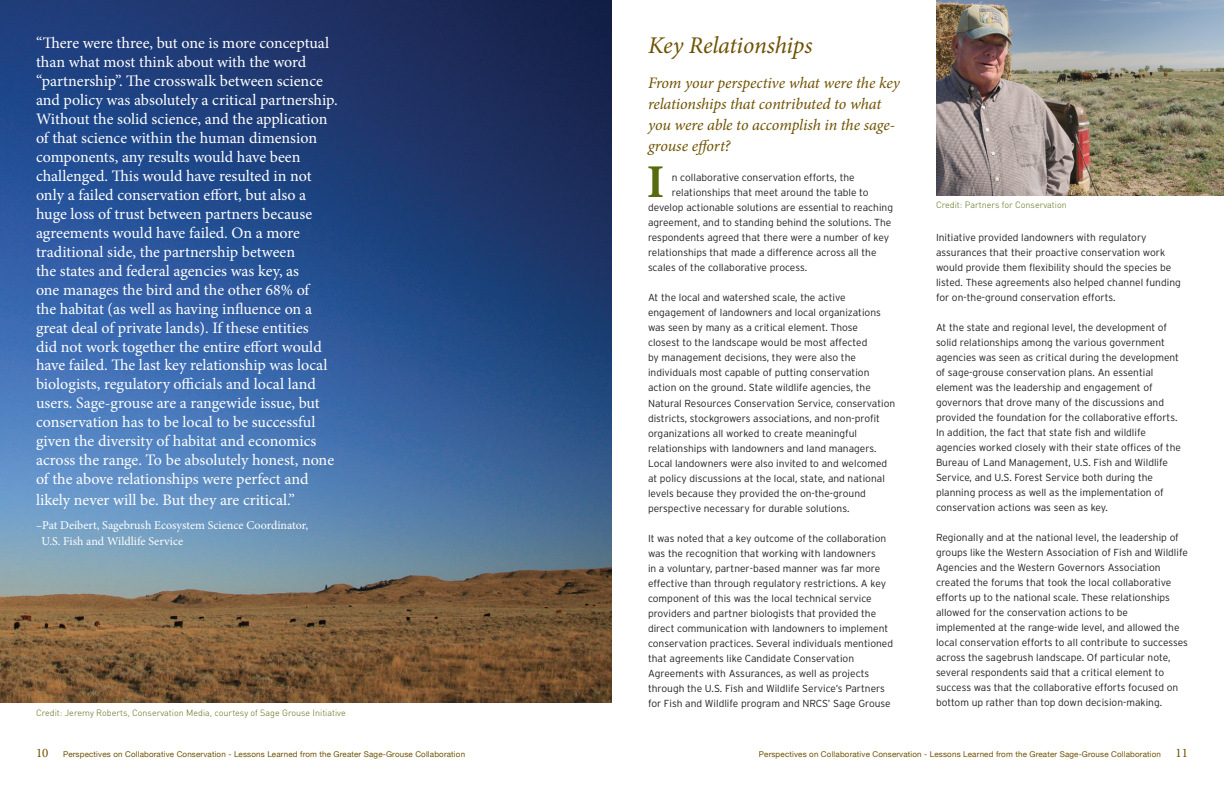
<style>
.page{position:relative;width:1224px;height:792px;background:#fff}
.page>*{position:absolute;margin:0;border:0;box-sizing:border-box;transform-origin:0 0}
.t1{font:700 47px "Minion Pro";color:#556b0e}
.t2{font:italic 24px "Minion Pro";letter-spacing:-.01em;color:#6e5200}
.t3{font:16px/19px "Minion Pro";color:#fff}
.t4{font:italic 16px/21px "Minion Pro";letter-spacing:-.01em;color:#6e5200}
.t5{font:12px/16px "Minion Pro";color:#fff}
.t6{font:300 10.2px/15px "Interstate";color:#231f20}
.t7{font:300 9px "DIN";color:#556b0e}
.t8{font:8px "Helvetica Neue";letter-spacing:.02em;color:#6e5200}
.s1{font-family:"Minion Pro";font-size:13px}
</style>
<div class="page">
<img style="left:0;top:0;width:612px;height:703px">
<img style="left:936px;top:0;width:288px;height:196px">
<p class="t3" style="left:36px;top:33px;width:303px">“There were three, but one is more conceptual than what most think about with the word “partnership”. The crosswalk between science and policy was absolutely a critical partnership.<br>Without the solid science, and the application of that science within the human dimension components, any results would have been challenged. This would have resulted in not only a failed conservation effort, but also a huge loss of trust between partners because agreements would have failed. On a more traditional side, the partnership between<br>the states and federal agencies was key, as<br>one manages the bird and the other 68% of<br>the habitat (as well as having influence on a great deal of private lands). If these entities<br>did not work together the entire effort would have failed. The last key relationship was local biologists, regulatory officials and local land users. Sage-grouse are a rangewide issue, but conservation has to be local to be successful given the diversity of habitat and economics across the range. To be absolutely honest, none of the above relationships were perfect and</p>
<h3 class="t3" style="left:36px;top:491px;width:260px">likely never will be. But they are critical.”</h3>
<p class="t5" style="left:41px;top:517px;width:268px;text-indent:-5px">–Pat Deibert, Sagebrush Ecosystem Science Coordinator,<br>U.S. Fish and Wildlife Service</p>
<p class="t7" style="left:36px;top:708px;width:311px">Credit: Jeremy Roberts, Conservation Media, courtesy of Sage Grouse Initiative</p>
<h2 class="t2" style="left:648px;top:29px;width:166px">Key Relationships</h2>
<h3 class="t4" style="left:648px;top:73px;width:254px">From your perspective what were the key relationships that contributed to what you were able to accomplish in the sage&shy;grouse effort?</h3>
<p class="t6" style="left:672px;top:170px;width:184px">n collaborative conservation efforts, the</p>
<p class="t6" style="left:672px;top:185px;width:198px">relationships that meet around the table to</p>
<p class="t6" style="left:648px;top:200px;width:247px">develop actionable solutions are essential to reaching</p>
<p class="t6" style="left:648px;top:215px;width:245px">agreement, and to standing behind the solutions. The</p>
<p class="t6" style="left:648px;top:230px;width:243px">respondents agreed that there were a number of key</p>
<p class="t6" style="left:648px;top:245px;width:230px">relationships that made a difference across all the</p>
<p class="t6" style="left:648px;top:260px;width:161px">scales of the collaborative process.</p>
<p class="t6" style="left:648px;top:290px;width:249px">At the local and watershed scale, the active engagement of landowners and local organizations was seen by many as a critical element. Those<br>closest to the landscape would be most affected<br>by management decisions, they were also the individuals most capable of putting conservation action on the ground. State wildlife agencies, the Natural Resources Conservation Service, conservation districts, stockgrowers associations, and non-profit organizations all worked to create meaningful relationships with landowners and land managers.<br>Local landowners were also invited to and welcomed at policy discussions at the local, state, and national levels because they provided the on-the-ground perspective necessary for durable solutions.</p>
<p class="t6" style="left:648px;top:530px;width:247px">It was noted that a key outcome of the collaboration was the recognition that working with landowners<br>in a voluntary, partner-based manner was far more effective than through regulatory restrictions. A key component of this was the local technical service providers and partner biologists that provided the direct communication with landowners to implement conservation practices. Several individuals mentioned that agreements like Candidate Conservation Agreements with Assurances, as well as projects through the U.S. Fish and Wildlife Service’s Partners for Fish and Wildlife program and NRCS’ Sage Grouse</p>
<h1 class="t1" style="left:647px;top:149px;width:19px">I</h1>
<p class="t7" style="left:936px;top:199px;width:132px">Credit: Partners for Conservation</p>
<p class="t6" style="left:936px;top:230px;width:246px">Initiative provided landowners with regulatory assurances that their proactive conservation work would provide them flexibility should the species be listed. These agreements also helped channel funding for on-the-ground conservation efforts.</p>
<p class="t6" style="left:936px;top:320px;width:247px">At the state and regional level, the development of solid relationships among the various government agencies was seen as critical during the development of sage-grouse conservation plans. An essential element was the leadership and engagement of governors that drove many of the discussions and provided the foundation for the collaborative efforts.<br>In addition, the fact that state fish and wildlife agencies worked closely with their state offices of the Bureau of Land Management, U.S. Fish and Wildlife Service, and U.S. Forest Service both during the planning process as well as the implementation of conservation actions was seen as key.</p>
<p class="t6" style="left:936px;top:530px;width:254px">Regionally and at the national level, the leadership of groups like the Western Association of Fish and Wildlife Agencies and the Western Governors Association created the forums that took the local collaborative efforts up to the national scale. These relationships allowed for the conservation actions to be implemented at the range-wide level, and allowed the local conservation efforts to all contribute to successes across the sagebrush landscape. Of particular note, several respondents said that a critical element to success was that the collaborative efforts focused on bottom up rather than top down decision-making.</p>
<p class="t8" style="left:36px;top:749px;width:431px"><span class="s1">10</span> Perspectives on Collaborative Conservation - Lessons Learned from the Greater Sage-Grouse Collaboration</p>
<p class="t8" style="left:759px;top:749px;width:431px">Perspectives on Collaborative Conservation - Lessons Learned from the Greater Sage-Grouse Collaboration <span class="s1">11</span></p>
</div>
